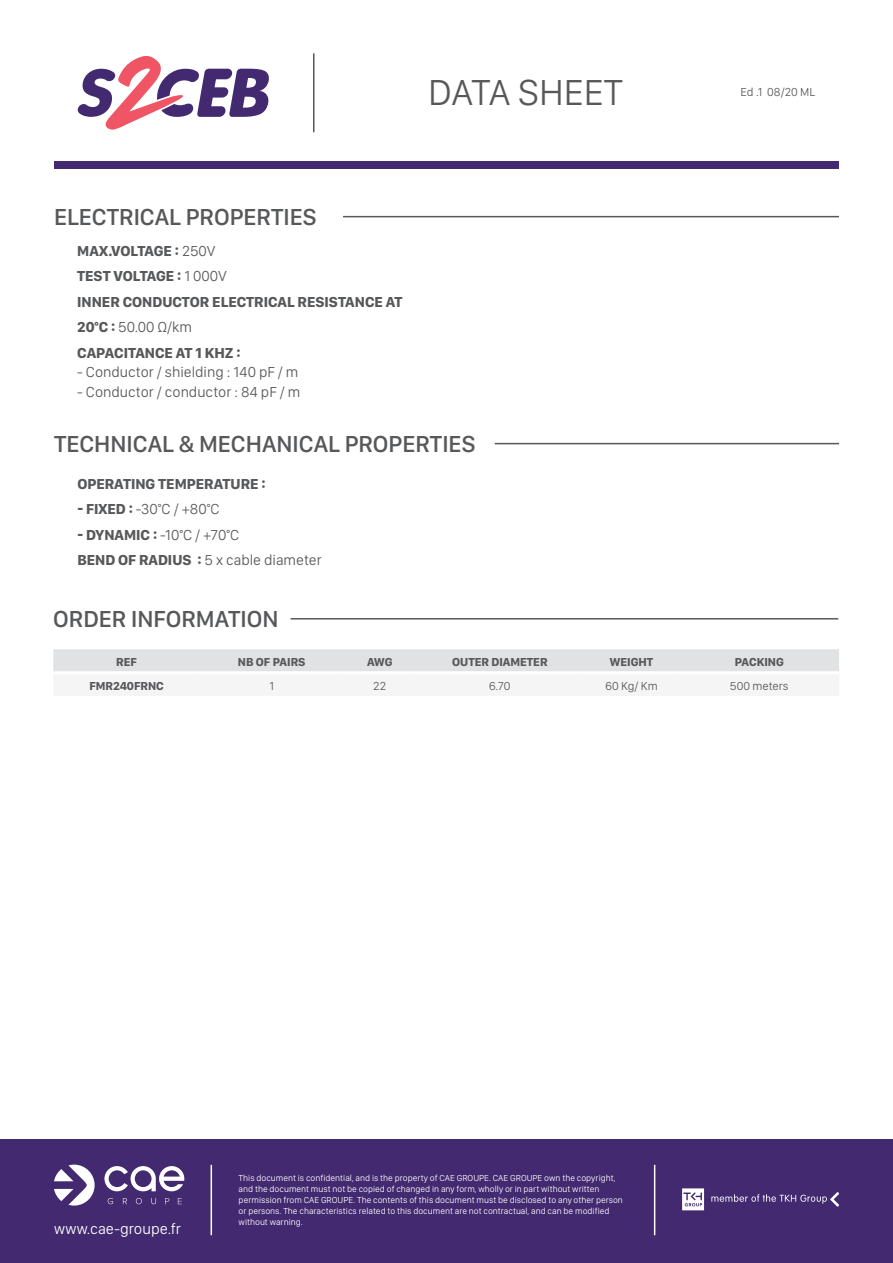
<style>
.page{position:relative;width:893px;height:1263px;background:#fff}
.page>*{position:absolute;margin:0;border:0;box-sizing:border-box;transform-origin:0 0}
.t1{font:300 37.5px "SF Compact Display";color:#57585a}
.t2{font:500 24px "SF Compact Display";color:#57585a}
.t3{font:300 15.6px "SF Compact Display";color:#fff}
.t4{font:300 15px "SF Compact Display";color:#57585a}
.t5{font:700 15px "SF Compact Display";color:#57585a}
.t6{font:700 12px "SF Compact Display";color:#57585a}
.t7{font:300 12px "SF Compact Display";color:#57585a}
.t8{font:300 9px/10.8px "SF Compact Display";color:#fff}
.s1{font-weight:300}
.s2{font-weight:700}
</style>
<div class="page">
<div style="left:0;top:1139px;width:893px;height:124px;background:#422970"></div>
<svg style="left:104px;top:1166px;width:80px;height:25px"></svg>
<svg style="left:54px;top:1164px;width:41px;height:41px"></svg>
<svg style="left:108px;top:1198px;width:5px;height:6px"></svg>
<svg style="left:123px;top:1198px;width:4px;height:6px"></svg>
<svg style="left:136px;top:1198px;width:6px;height:6px"></svg>
<svg style="left:151px;top:1198px;width:5px;height:6px"></svg>
<svg style="left:165px;top:1198px;width:4px;height:6px"></svg>
<svg style="left:178px;top:1198px;width:4px;height:6px"></svg>
<svg style="left:711px;top:1192px;width:128px;height:14px"></svg>
<svg style="left:682px;top:1188px;width:22px;height:22px"></svg>
<hr style="left:211px;top:1165px;width:1px;height:70px;background:#fff">
<hr style="left:654px;top:1165px;width:1px;height:70px;background:#fff">
<div style="left:54px;top:161px;width:785px;height:8px;background:#422970"></div>
<hr style="left:313px;top:54px;width:1px;height:78px;background:#57585a">
<svg style="left:78px;top:56px;width:191px;height:74px"></svg>
<hr style="left:343px;top:216px;width:496px;height:1px;background:#57585a">
<hr style="left:495px;top:443px;width:344px;height:1px;background:#57585a">
<hr style="left:291px;top:618px;width:547px;height:1px;background:#57585a">
<div style="left:53px;top:649px;width:786px;height:22px;background:#e1e2e4"></div>
<p class="t1" style="left:428px;top:63px;width:196px">DATA SHEET</p>
<p class="t7" style="left:741px;top:82px;width:76px">Ed .1 08/20 ML</p>
<p class="t2" style="left:54px;top:197px;width:264px">ELECTRICAL PROPERTIES</p>
<p class="t5" style="left:77px;top:237px;width:140px">MAX.VOLTAGE : <span class="s1">250V</span></p>
<p class="t5" style="left:77px;top:263px;width:151px">TEST VOLTAGE : <span class="s1">1 000V</span></p>
<p class="t5" style="left:77px;top:288px;width:327px">INNER CONDUCTOR ELECTRICAL RESISTANCE AT</p>
<p class="t4" style="left:77px;top:315px;width:116px"><span class="s2">20°C :</span> 50.00 Ω/km</p>
<p class="t5" style="left:77px;top:339px;width:165px">CAPACITANCE AT 1 KHZ :</p>
<p class="t4" style="left:77px;top:360px;width:223px">- Conductor / shielding : 140 pF / m</p>
<p class="t4" style="left:77px;top:380px;width:225px">- Conductor / conductor : 84 pF / m</p>
<p class="t2" style="left:54px;top:424px;width:423px">TECHNICAL &amp; MECHANICAL PROPERTIES</p>
<p class="t5" style="left:77px;top:470px;width:190px">OPERATING TEMPERATURE :</p>
<p class="t4" style="left:77px;top:497px;width:144px"><span class="s2">- FIXED :</span> -30°C / +80°C</p>
<p class="t4" style="left:77px;top:523px;width:163px"><span class="s2">- DYNAMIC :</span> -10°C / +70°C</p>
<p class="t4" style="left:77px;top:548px;width:246px"><span class="s2">BEND OF RADIUS :</span> 5 x cable diameter</p>
<p class="t2" style="left:53px;top:599px;width:227px">ORDER INFORMATION</p>
<p class="t6" style="left:116px;top:651px;width:22px">REF</p>
<p class="t6" style="left:238px;top:651px;width:69px">NB OF PAIRS</p>
<p class="t6" style="left:367px;top:651px;width:27px">AWG</p>
<p class="t6" style="left:452px;top:651px;width:97px">OUTER DIAMETER</p>
<p class="t6" style="left:610px;top:651px;width:45px">WEIGHT</p>
<p class="t6" style="left:735px;top:651px;width:51px">PACKING</p>
<p class="t6" style="left:89px;top:675px;width:76px">FMR240FRNC</p>
<p class="t7" style="left:269px;top:677px;width:6px">1</p>
<p class="t7" style="left:373px;top:677px;width:14px">22</p>
<p class="t7" style="left:489px;top:677px;width:23px">6.70</p>
<p class="t7" style="left:605px;top:677px;width:54px">60 Kg/ Km</p>
<p class="t7" style="left:730px;top:677px;width:60px">500 meters</p>
<p class="t3" style="left:54px;top:1216px;width:129px">www.cae-groupe.fr</p>
<p class="t8" style="left:239px;top:1173px;width:386px">This document is confidential, and is the property of CAE GROUPE. CAE GROUPE own the copyright, and the document must not be copied of changed in any form, wholly or in part without written permission from CAE GROUPE. The contents of this document must be disclosed to any other person or persons. The characteristics related to this document are not contractual, and can be modified without warning.</p>
</div>
